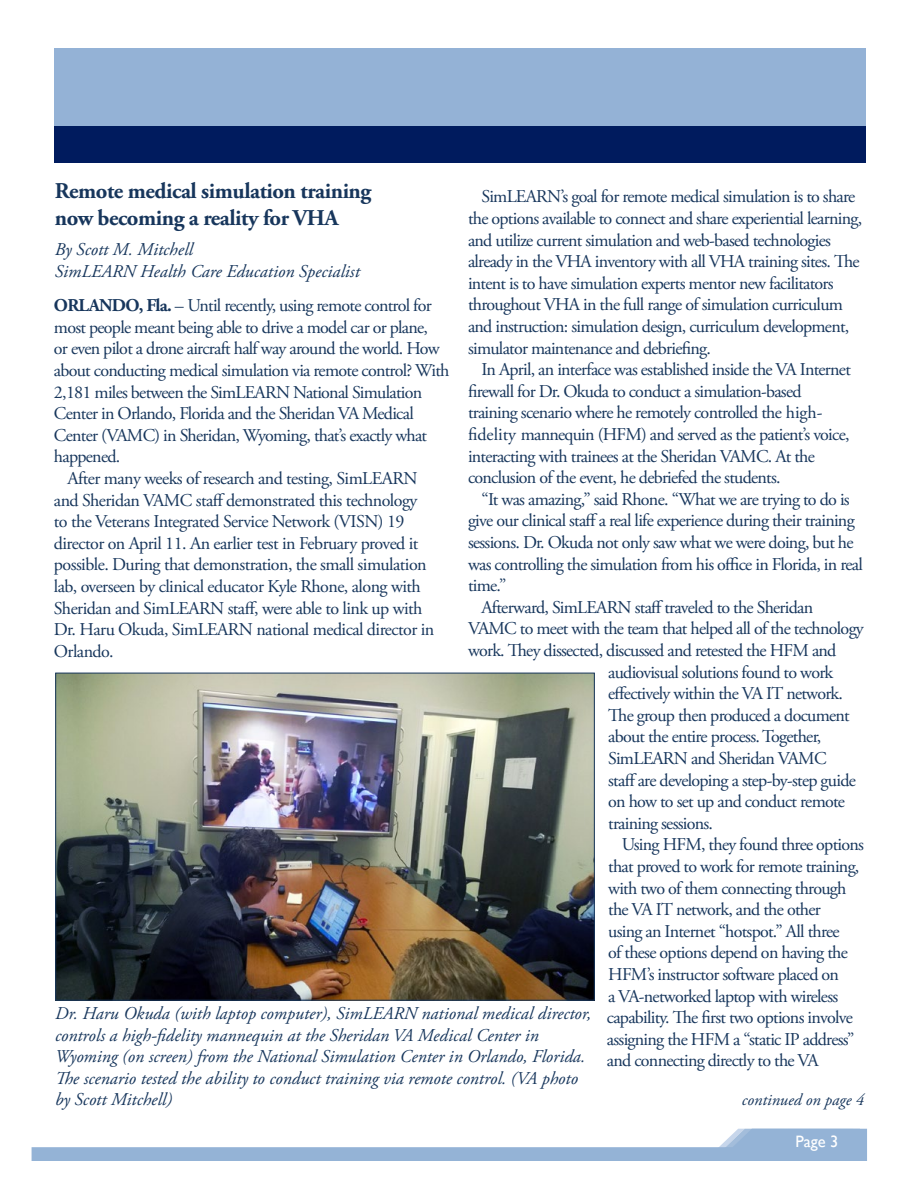
<style>
.page{position:relative;width:918px;height:1188px;background:#fff}
.page>*{position:absolute;margin:0;border:0;box-sizing:border-box;transform-origin:0 0}
.t1{font:700 22.5px/27px "Adobe Garamond Pro";letter-spacing:-.02em;color:#17365c}
.t2{font:18px/21.6px "Adobe Garamond Pro";letter-spacing:-.04em;color:#17365c}
.t3{font:italic 18px/21.6px "Adobe Garamond Pro";color:#17365c}
.t4{font:italic 16.5px "Adobe Garamond Pro";color:#17365c}
.t5{font:16.5px "Gill Sans";color:#fff}
.s1{font-weight:700}
</style>
<div class="page">
<svg style="left:32px;top:1129px;width:835px;height:32px"></svg>
<div style="left:54px;top:126px;width:811px;height:34px;background:#001c5e"></div>
<hr style="left:54px;top:160px;width:811px;height:3px;background:#001b5e">
<img style="left:57px;top:675px;width:536px;height:324px">
<h3 class="t1" style="left:55px;top:178px;width:318px">Remote medical simulation training now becoming a reality for VHA</h3>
<p class="t3" style="left:55px;top:238px;width:306px;line-height:22.5px">By Scott M. Mitchell<br>SimLEARN Health Care Education Specialist</p>
<p class="t2" style="left:54px;top:295px;width:397px"><span class="s1">ORLANDO, Fla.</span> – Until recently, using remote control for most people meant being able to drive a model car or plane,<br>or even pilot a drone aircraft half way around the world. How about conducting medical simulation via remote control? With 2,181 miles between the SimLEARN National Simulation Center in Orlando, Florida and the Sheridan VA Medical Center (VAMC) in Sheridan, Wyoming, that’s exactly what happened.</p>
<p class="t2" style="left:54px;top:468px;width:382px;text-indent:14px">After many weeks of research and testing, SimLEARN and Sheridan VAMC staff demonstrated this technology to the Veterans Integrated Service Network (VISN) 19 director on April 11. An earlier test in February proved it possible. During that demonstration, the small simulation lab, overseen by clinical educator Kyle Rhone, along with Sheridan and SimLEARN staff, were able to link up with Dr. Haru Okuda, SimLEARN national medical director in Orlando.</p>
<p class="t2" style="left:468px;top:187px;width:396px;text-indent:14px">SimLEARN’s goal for remote medical simulation is to share the options available to connect and share experiential learning, and utilize current simulation and web-based technologies already in the VHA inventory with all VHA training sites. The intent is to have simulation experts mentor new facilitators throughout VHA in the full range of simulation curriculum and instruction: simulation design, curriculum development, simulator maintenance and debriefing.</p>
<p class="t2" style="left:468px;top:359px;width:384px;text-indent:14px">In April, an interface was established inside the VA Internet firewall for Dr. Okuda to conduct a simulation-based training scenario where he remotely controlled the high&shy;fidelity mannequin (HFM) and served as the patient’s voice, interacting with trainees at the Sheridan VAMC. At the conclusion of the event, he debriefed the students.</p>
<p class="t2" style="left:468px;top:489px;width:396px;text-indent:14px">“It was amazing,” said Rhone. “What we are trying to do is give our clinical staff a real life experience during their training sessions. Dr. Okuda not only saw what we were doing, but he was controlling the simulation from his office in Florida, in real time.”</p>
<p class="t2" style="left:482px;top:597px;width:333px">Afterward, SimLEARN staff traveled to the Sheridan</p>
<p class="t2" style="left:468px;top:619px;width:397px">VAMC to meet with the team that helped all of the technology</p>
<p class="t2" style="left:468px;top:640px;width:370px">work. They dissected, discussed and retested the HFM and</p>
<p class="t2" style="left:608px;top:662px;width:227px">audiovisual solutions found to work</p>
<p class="t2" style="left:608px;top:683px;width:236px">effectively within the VA IT network.</p>
<p class="t2" style="left:608px;top:705px;width:243px">The group then produced a document</p>
<p class="t2" style="left:608px;top:727px;width:215px">about the entire process. Together,</p>
<p class="t2" style="left:608px;top:748px;width:220px">SimLEARN and Sheridan VAMC</p>
<p class="t2" style="left:608px;top:770px;width:249px">staff are developing a step-by-step guide</p>
<p class="t2" style="left:608px;top:791px;width:238px">on how to set up and conduct remote</p>
<p class="t2" style="left:608px;top:813px;width:106px">training sessions.</p>
<p class="t2" style="left:607px;top:835px;width:259px;text-indent:15px">Using HFM, they found three options that proved to work for remote training, with two of them connecting through the VA IT network, and the other<br>using an Internet “hotspot.” All three<br>of these options depend on having the HFM’s instructor software placed on<br>a VA-networked laptop with wireless capability. The first two options involve assigning the HFM a “static IP address” and connecting directly to the VA</p>
<p class="t4" style="left:742px;top:1090px;width:124px">continued on page 4</p>
<p class="t3" style="left:55px;top:1003px;width:538px">Dr. Haru Okuda (with laptop computer), SimLEARN national medical director, controls a high-fidelity mannequin at the Sheridan VA Medical Center in Wyoming (on screen) from the National Simulation Center in Orlando, Florida.<br>The scenario tested the ability to conduct training via remote control. (VA photo by Scott Mitchell)</p>
<p class="t5" style="left:795px;top:1132px;width:45px">Page 3</p>
</div>
